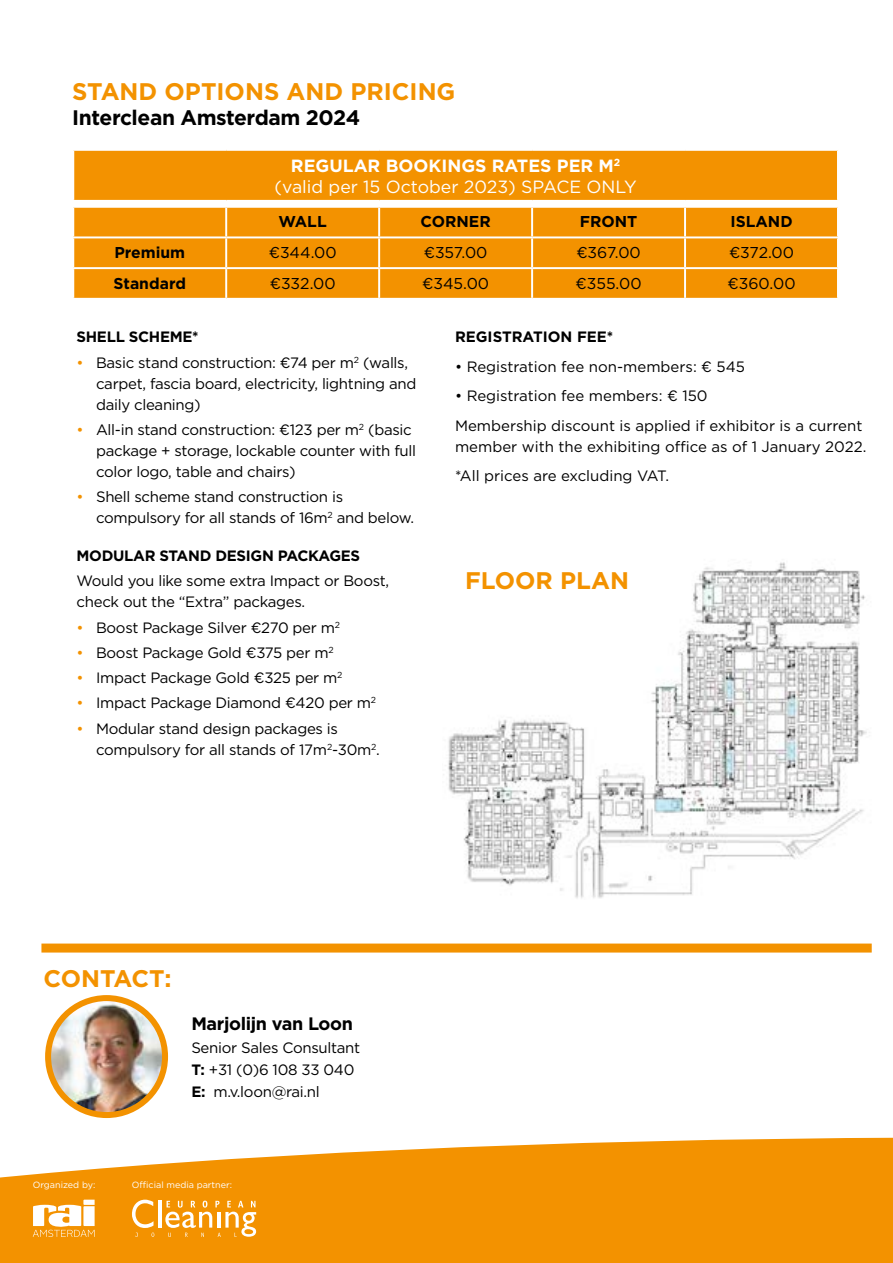
<style>
.page{position:relative;width:893px;height:1263px;background:#fff}
.page>*{position:absolute;margin:0;border:0;box-sizing:border-box;transform-origin:0 0}
.t1{font:700 24px "Gotham";color:#f39200}
.t2{font:700 21px "Gotham";letter-spacing:-.02em;color:#000}
.t3{font:700 18px "Gotham";letter-spacing:-.02em;color:#000}
.t4{font:17.7px/21.1px "Gotham";color:#fff;text-align:center}
.t5{font:15.75px "Gotham";color:#000}
.t6{font:700 15.75px "Gotham";color:#000}
.t7{font:15px/21px "Gotham";letter-spacing:-.02em;color:#000}
.t8{font:15px/29.5px "Gotham";color:#000}
.t9{font:700 15px "Gotham";letter-spacing:-.02em;color:#000}
.t10{font:700 15px "Gotham";color:#000}
.t11{font:9px "Gotham";color:#fff}
.s1{font-weight:700}
.s2{color:#f39200}
</style>
<div class="page">
<img style="left:443px;top:562px;width:424px;height:336px">
<svg style="left:0;top:1138px;width:893px;height:125px;background:#f49e1c"></svg>
<svg style="left:33px;top:1200px;width:62px;height:37px"></svg>
<hr style="left:158px;top:1200px;width:3px;height:27px;background:#fff">
<svg style="left:132px;top:1200px;width:22px;height:37px"></svg>
<svg style="left:165px;top:1200px;width:91px;height:37px"></svg>
<hr style="left:217px;top:1212px;width:3px;height:15px;background:#fff">
<div style="left:74px;top:151px;width:763px;height:147px;background:#f39200"></div>
<div style="left:73px;top:201px;width:765px;height:6px;background:#fff"></div>
<hr style="left:72px;top:200px;width:154px;height:2px;background:#fff">
<hr style="left:226px;top:200px;width:153px;height:2px;background:#fff">
<hr style="left:379px;top:200px;width:153px;height:2px;background:#fff">
<hr style="left:532px;top:200px;width:153px;height:2px;background:#fff">
<hr style="left:685px;top:200px;width:154px;height:2px;background:#fff">
<hr style="left:72px;top:206px;width:154px;height:2px;background:#fff">
<hr style="left:226px;top:206px;width:153px;height:2px;background:#fff">
<hr style="left:225px;top:208px;width:2px;height:28px;background:#fff">
<hr style="left:379px;top:206px;width:153px;height:2px;background:#fff">
<hr style="left:378px;top:208px;width:2px;height:28px;background:#fff">
<hr style="left:532px;top:206px;width:153px;height:2px;background:#fff">
<hr style="left:531px;top:208px;width:2px;height:28px;background:#fff">
<hr style="left:685px;top:206px;width:154px;height:2px;background:#fff">
<hr style="left:684px;top:208px;width:2px;height:28px;background:#fff">
<hr style="left:72px;top:236px;width:154px;height:2px;background:#fff">
<hr style="left:226px;top:236px;width:153px;height:2px;background:#fff">
<hr style="left:225px;top:238px;width:2px;height:29px;background:#fff">
<hr style="left:379px;top:236px;width:153px;height:2px;background:#fff">
<hr style="left:378px;top:238px;width:2px;height:29px;background:#fff">
<hr style="left:532px;top:236px;width:153px;height:2px;background:#fff">
<hr style="left:531px;top:238px;width:2px;height:29px;background:#fff">
<hr style="left:685px;top:236px;width:154px;height:2px;background:#fff">
<hr style="left:684px;top:238px;width:2px;height:29px;background:#fff">
<hr style="left:72px;top:267px;width:154px;height:2px;background:#fff">
<hr style="left:226px;top:267px;width:153px;height:2px;background:#fff">
<hr style="left:225px;top:269px;width:2px;height:29px;background:#fff">
<hr style="left:379px;top:267px;width:153px;height:2px;background:#fff">
<hr style="left:378px;top:269px;width:2px;height:29px;background:#fff">
<hr style="left:532px;top:267px;width:153px;height:2px;background:#fff">
<hr style="left:531px;top:269px;width:2px;height:29px;background:#fff">
<hr style="left:685px;top:267px;width:154px;height:2px;background:#fff">
<hr style="left:684px;top:269px;width:2px;height:29px;background:#fff">
<img style="left:49px;top:998px;width:113px;height:117px">
<div style="left:45px;top:995px;width:123px;height:123px;border:6px solid #f39200;border-radius:50%"></div>
<div style="left:41px;top:943px;width:831px;height:9px;background:#f39200"></div>
<h1 class="t1" style="left:72px;top:76px;width:385px">STAND OPTIONS AND PRICING</h1>
<h2 class="t2" style="left:72px;top:104px;width:289px">Interclean Amsterdam 2024</h2>
<p class="t4" style="left:274px;top:155px;width:364px"><span class="s1">REGULAR BOOKINGS RATES PER M</span><sup>2 </sup>(valid per 15 October 2023) SPACE ONLY</p>
<p class="t6" style="left:279px;top:211px;width:50px">WALL</p>
<p class="t6" style="left:420px;top:211px;width:72px">CORNER</p>
<p class="t6" style="left:580px;top:211px;width:59px">FRONT</p>
<p class="t6" style="left:730px;top:211px;width:64px">ISLAND</p>
<p class="t6" style="left:114px;top:242px;width:72px">Premium</p>
<p class="t5" style="left:269px;top:242px;width:70px">€344.00</p>
<p class="t5" style="left:424px;top:242px;width:65px">€357.00</p>
<p class="t5" style="left:576px;top:242px;width:66px">€367.00</p>
<p class="t5" style="left:729px;top:242px;width:67px">€372.00</p>
<p class="t6" style="left:114px;top:273px;width:74px">Standard</p>
<p class="t5" style="left:270px;top:273px;width:67px">€332.00</p>
<p class="t5" style="left:422px;top:273px;width:69px">€345.00</p>
<p class="t5" style="left:576px;top:273px;width:68px">€355.00</p>
<p class="t5" style="left:727px;top:273px;width:70px">€360.00</p>
<p class="t9" style="left:77px;top:327px;width:124px">SHELL SCHEME*</p>
<p class="t7" style="left:96px;top:351px;width:322px;text-indent:-20px"><span class="s2">•</span> Basic stand construction: €74 per m<sup>2</sup> (walls, carpet, fascia board, electricity, lightning and daily cleaning)</p>
<p class="t7" style="left:96px;top:419px;width:322px;text-indent:-19px"><span class="s2">•</span> All-in stand construction: €123 per m<sup>2</sup> (basic package + storage, lockable counter with full color logo, table and chairs)</p>
<p class="t7" style="left:96px;top:486px;width:319px;text-indent:-20px"><span class="s2">•</span> Shell scheme stand construction is compulsory for all stands of 16m<sup>2</sup> and below.</p>
<p class="t9" style="left:77px;top:546px;width:285px">MODULAR STAND DESIGN PACKAGES</p>
<p class="t7" style="left:77px;top:570px;width:314px">Would you like some extra Impact or Boost, check out the “Extra” packages.</p>
<p class="t7" style="left:77px;top:617px;width:265px"><span class="s2">•</span> Boost Package Silver €270 per m<sup>2</sup></p>
<p class="t7" style="left:77px;top:642px;width:259px"><span class="s2">•</span> Boost Package Gold €375 per m<sup>2</sup></p>
<p class="t7" style="left:77px;top:667px;width:267px"><span class="s2">•</span> Impact Package Gold €325 per m<sup>2</sup></p>
<p class="t7" style="left:77px;top:692px;width:301px"><span class="s2">•</span> Impact Package Diamond €420 per m<sup>2</sup></p>
<p class="t7" style="left:96px;top:718px;width:285px;text-indent:-20px"><span class="s2">•</span> Modular stand design packages is compulsory for all stands of 17m<sup>2</sup>-30m<sup>2</sup>.</p>
<p class="t10" style="left:455px;top:327px;width:160px">REGISTRATION FEE*</p>
<p class="t8" style="left:455px;top:351px;width:292px">• Registration fee non-members: € 545</p>
<p class="t8" style="left:455px;top:381px;width:409px">• Registration fee members: € 150<br>Membership discount is applied if exhibitor is a current</p>
<p class="t8" style="left:455px;top:431px;width:413px">member with the exhibiting office as of 1 January 2022. *All prices are excluding VAT.</p>
<h1 class="t1" style="left:465px;top:565px;width:165px">FLOOR PLAN</h1>
<h1 class="t1" style="left:44px;top:962px;width:129px">CONTACT:</h1>
<p class="t3" style="left:191px;top:1012px;width:163px">Marjolijn van Loon</p>
<p class="t7" style="left:191px;top:1036px;width:170px;line-height:22.2px">Senior Sales Consultant<br><span class="s1">T:</span> +31 (0)6 108 33 040<br><span class="s1">E:</span> m.v.loon@rai.nl</p>
<p class="t11" style="left:33px;top:1179px;width:64px">Organized by:</p>
<p class="t11" style="left:132px;top:1179px;width:102px">Official media partner:</p>
</div>
